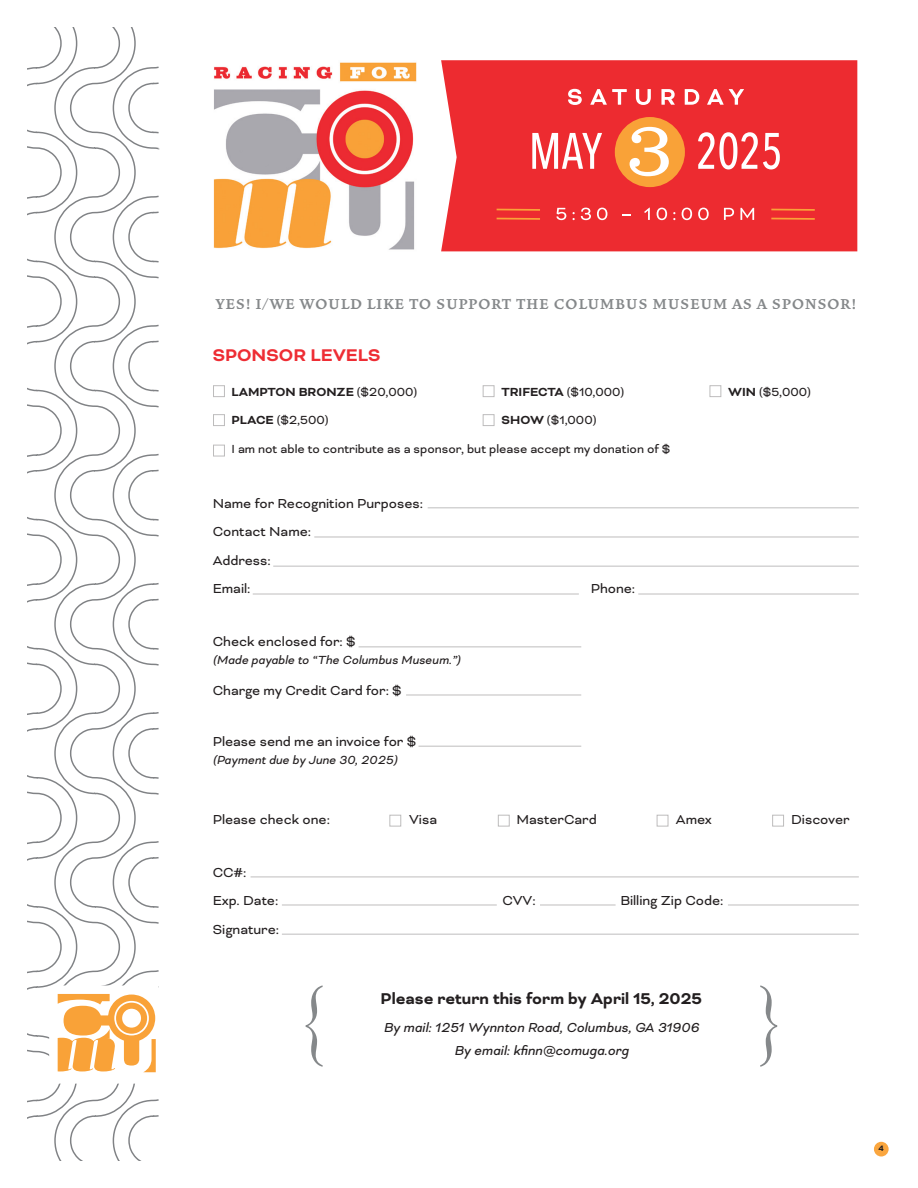
<style>
.page{position:relative;width:918px;height:1188px;background:#fff}
.page>*{position:absolute;margin:0;border:0;box-sizing:border-box;transform-origin:0 0}
.t1{font:700 19.5px "Bicyclette";color:#ee2d34}
.t2{font:700 18px "Vendetta OT";letter-spacing:.07em;color:#85888a}
.t3{font:700 18px "Bicyclette";color:#231f20}
.t4{font:15px "Bicyclette";color:#231f20}
.t5{font:italic 15px "Bicyclette";color:#231f20}
.t6{font:13.5px "Bicyclette";color:#231f20}
.t7{font:italic 13.5px "Bicyclette";color:#231f20}
.t8{font:700 13.5px "Bicyclette";color:#231f20}
.t9{font:700 9px "Bicyclette";color:#231f20}
.s1{font-weight:400}
.s2{font-weight:700}
</style>
<div class="page">
<svg style="left:27px;top:27px;width:133px;height:1134px"></svg>
<div style="left:874px;top:1142px;width:15px;height:14px;background:#faa63f;border-radius:50%"></div>
<svg style="left:306px;top:985px;width:17px;height:82px"></svg>
<svg style="left:760px;top:985px;width:17px;height:82px"></svg>
<hr style="left:428px;top:507px;width:431px;height:1px;background:#231f20">
<hr style="left:314px;top:537px;width:545px;height:1px;background:#231f20">
<hr style="left:273px;top:566px;width:586px;height:1px;background:#231f20">
<hr style="left:253px;top:594px;width:326px;height:1px;background:#231f20">
<hr style="left:638px;top:594px;width:221px;height:1px;background:#231f20">
<hr style="left:359px;top:646px;width:222px;height:1px;background:#231f20">
<hr style="left:406px;top:695px;width:175px;height:1px;background:#231f20">
<hr style="left:418px;top:746px;width:163px;height:1px;background:#231f20">
<hr style="left:251px;top:877px;width:608px;height:1px;background:#231f20">
<hr style="left:282px;top:905px;width:215px;height:1px;background:#231f20">
<hr style="left:540px;top:905px;width:76px;height:1px;background:#231f20">
<hr style="left:728px;top:905px;width:131px;height:1px;background:#231f20">
<hr style="left:282px;top:934px;width:577px;height:1px;background:#231f20">
<div style="left:441px;top:60px;width:416px;height:191px;background:#ed2b30"></div>
<svg style="left:568px;top:89px;width:14px;height:16px"></svg>
<svg style="left:590px;top:89px;width:37px;height:16px"></svg>
<svg style="left:636px;top:89px;width:15px;height:16px"></svg>
<svg style="left:661px;top:89px;width:14px;height:16px"></svg>
<svg style="left:685px;top:89px;width:14px;height:16px"></svg>
<svg style="left:707px;top:89px;width:37px;height:16px"></svg>
<svg style="left:532px;top:133px;width:70px;height:36px"></svg>
<svg style="left:698px;top:132px;width:82px;height:37px"></svg>
<div style="left:615px;top:117px;width:70px;height:70px;background:#f9a238;border-radius:50%"></div>
<svg style="left:630px;top:127px;width:39px;height:49px"></svg>
<svg style="left:557px;top:208px;width:9px;height:12px"></svg>
<svg style="left:573px;top:212px;width:2px;height:8px"></svg>
<svg style="left:581px;top:208px;width:10px;height:12px"></svg>
<svg style="left:597px;top:208px;width:10px;height:12px"></svg>
<svg style="left:644px;top:208px;width:6px;height:12px"></svg>
<svg style="left:657px;top:208px;width:10px;height:12px"></svg>
<svg style="left:673px;top:212px;width:2px;height:8px"></svg>
<svg style="left:682px;top:208px;width:10px;height:12px"></svg>
<svg style="left:698px;top:208px;width:11px;height:12px"></svg>
<svg style="left:724px;top:208px;width:10px;height:12px"></svg>
<svg style="left:740px;top:208px;width:14px;height:12px"></svg>
<hr style="left:497px;top:209px;width:43px;height:2px;background:#f9a238">
<hr style="left:497px;top:218px;width:43px;height:2px;background:#f9a238">
<hr style="left:771px;top:209px;width:44px;height:2px;background:#f9a238">
<hr style="left:771px;top:218px;width:44px;height:2px;background:#f9a238">
<img style="left:213px;top:62px;width:204px;height:188px">
<p class="t2" style="left:216px;top:295px;width:642px">YES! I/WE WOULD LIKE TO SUPPORT THE COLUMBUS MUSEUM AS A SPONSOR!</p>
<p class="t1" style="left:213px;top:344px;width:170px">SPONSOR LEVELS</p>
<p class="t8" style="left:232px;top:384px;width:187px">LAMPTON BRONZE <span class="s1">($20,000)</span></p>
<p class="t6" style="left:502px;top:384px;width:124px"><span class="s2">TRIFECTA</span> ($10,000)</p>
<p class="t6" style="left:728px;top:384px;width:84px"><span class="s2">WIN</span> ($5,000)</p>
<p class="t6" style="left:232px;top:412px;width:99px"><span class="s2">PLACE</span> ($2,500)</p>
<p class="t6" style="left:502px;top:412px;width:96px"><span class="s2">SHOW</span> ($1,000)</p>
<p class="t6" style="left:232px;top:441px;width:441px">I am not able to contribute as a sponsor, but please accept my donation of $</p>
<p class="t4" style="left:213px;top:494px;width:212px">Name for Recognition Purposes:</p>
<p class="t4" style="left:213px;top:523px;width:100px">Contact Name:</p>
<p class="t4" style="left:213px;top:551px;width:60px">Address:</p>
<p class="t4" style="left:213px;top:580px;width:39px">Email:</p>
<p class="t4" style="left:591px;top:580px;width:46px">Phone:</p>
<p class="t4" style="left:213px;top:633px;width:144px">Check enclosed for: $</p>
<p class="t7" style="left:213px;top:652px;width:249px">(Made payable to “The Columbus Museum.”)</p>
<p class="t4" style="left:213px;top:682px;width:191px">Charge my Credit Card for: $</p>
<p class="t4" style="left:213px;top:733px;width:205px">Please send me an invoice for $</p>
<p class="t7" style="left:213px;top:752px;width:186px">(Payment due by June 30, 2025)</p>
<p class="t4" style="left:213px;top:811px;width:119px">Please check one:</p>
<p class="t4" style="left:409px;top:811px;width:30px">Visa</p>
<p class="t4" style="left:516px;top:811px;width:82px">MasterCard</p>
<p class="t4" style="left:676px;top:811px;width:38px">Amex</p>
<p class="t4" style="left:791px;top:811px;width:60px">Discover</p>
<p class="t4" style="left:213px;top:864px;width:35px">CC#:</p>
<p class="t4" style="left:213px;top:892px;width:67px">Exp. Date:</p>
<p class="t4" style="left:503px;top:892px;width:35px">CVV:</p>
<p class="t4" style="left:620px;top:892px;width:105px">Billing Zip Code:</p>
<p class="t4" style="left:213px;top:921px;width:68px">Signature:</p>
<p class="t3" style="left:381px;top:988px;width:323px">Please return this form by April 15, 2025</p>
<p class="t5" style="left:384px;top:1019px;width:317px">By mail: 1251 Wynnton Road, Columbus, GA 31906</p>
<p class="t5" style="left:454px;top:1042px;width:176px">By email: kfinn@comuga.org</p>
<p class="t9" style="left:879px;top:1143px;width:7px">4</p>
</div>
